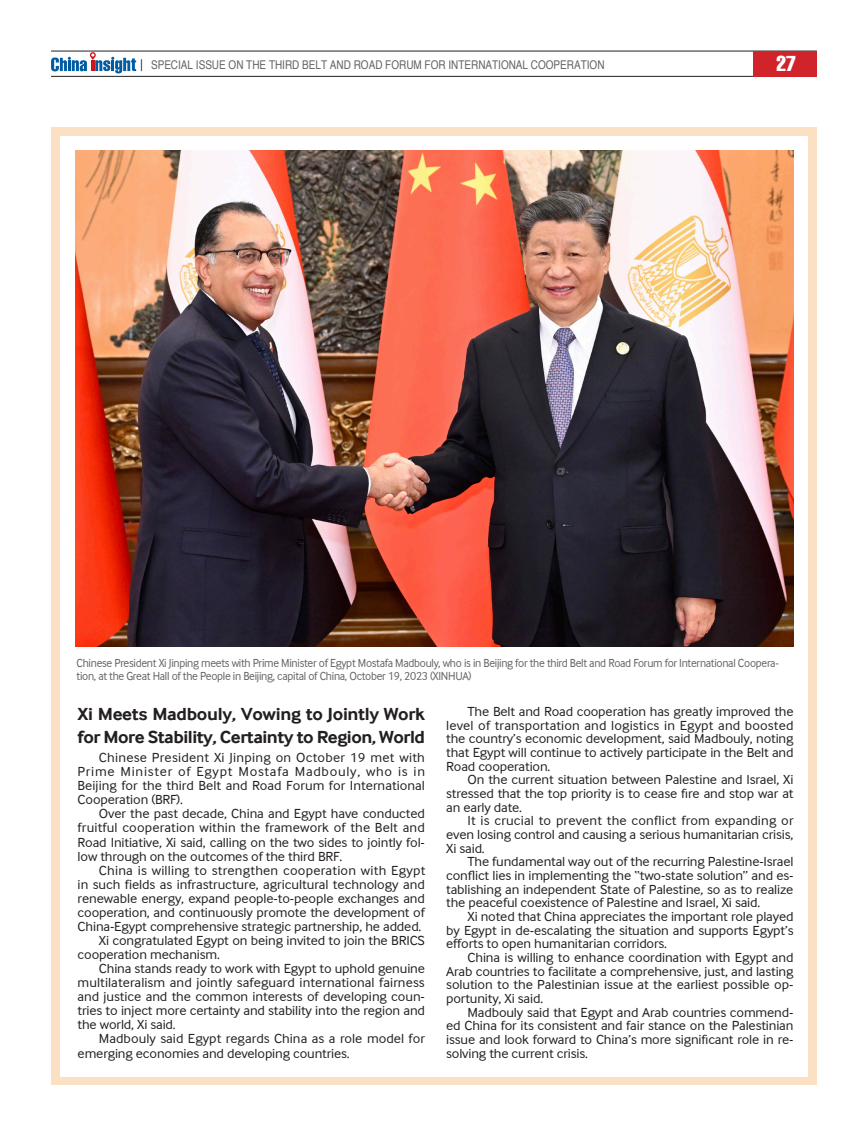
<style>
.page{position:relative;width:868px;height:1136px;background:#fff}
.page>*{position:absolute;margin:0;border:0;box-sizing:border-box;transform-origin:0 0}
.t1{font:extra-condensed 21px "Helvetica";color:#fff}
.t2{font:700 18px/23.1px "Inter Face Da Ma";letter-spacing:-.025em;color:#231f20;scale:1.05 1}
.t3{font:13.5px/13.6px "Inter Face Da Ma";letter-spacing:-.01em;color:#231f20;text-align:justify;scale:1.05 1}
.t4{font:13.5px "Inter Face Da Ma";letter-spacing:.015em;color:#231f20;scale:1.05 1}
.t5{font:12px/12.8px "Inter Face Da Ma";letter-spacing:-.025em;color:#636366;scale:.95 1}
.t6{font:12px "Helvetica";color:#636366;scale:.83 1}
</style>
<div class="page">
<hr style="left:51px;top:51px;width:765px;height:1px;background:#231f20">
<hr style="left:51px;top:76px;width:765px;height:1px;background:#231f20">
<div style="left:753px;top:51px;width:63px;height:26px;background:#d1232a"></div>
<svg style="left:51px;top:52px;width:91px;height:21px"></svg>
<div style="left:51px;top:128px;width:765px;height:956px;background:#fbe0c4"></div>
<div style="left:60px;top:136px;width:747px;height:940px;background:#fff"></div>
<img style="left:76px;top:151px;width:717px;height:495px">
<p class="t6" style="left:151px;top:60px;width:548px">SPECIAL ISSUE ON THE THIRD BELT AND ROAD FORUM FOR INTERNATIONAL COOPERATION</p>
<h1 class="t1" style="left:776px;top:50px;width:21px">27</h1>
<p class="t5" style="left:77px;top:656px;width:740px">Chinese President Xi Jinping meets with Prime Minister of Egypt Mostafa Madbouly, who is in Beijing for the third Belt and Road Forum for International Coopera&shy;tion, at the Great Hall of the People in Beijing, capital of China, October 19, 2023 (XINHUA)</p>
<h2 class="t2" style="left:78px;top:702px;width:332px">Xi Meets Madbouly, Vowing to Jointly Work for More Stability, Certainty to Region, World</h2>
<p class="t3" style="left:78px;top:750px;width:332px;line-height:14.1px;text-indent:21px">Chinese President Xi Jinping on October 19 met with Prime Minister of Egypt Mostafa Madbouly, who is in Beijing for the third Belt and Road Forum for International Cooperation (BRF).</p>
<p class="t3" style="left:78px;top:806px;width:332px;line-height:14.1px;text-indent:21px">Over the past decade, China and Egypt have conducted fruitful cooperation within the framework of the Belt and Road Initiative, Xi said, calling on the two sides to jointly fol&shy;low through on the outcomes of the third BRF.</p>
<p class="t4" style="left:99px;top:862px;width:312px">China is willing to strengthen cooperation with Egypt</p>
<p class="t3" style="left:78px;top:877px;width:332px">in such fields as infrastructure, agricultural technology and</p>
<p class="t3" style="left:78px;top:891px;width:332px">renewable energy, expand people-to-people exchanges and</p>
<p class="t3" style="left:78px;top:905px;width:332px">cooperation, and continuously promote the development of</p>
<p class="t3" style="left:78px;top:919px;width:329px">China-Egypt comprehensive strategic partnership, he added.</p>
<p class="t3" style="left:99px;top:933px;width:312px">Xi congratulated Egypt on being invited to join the BRICS</p>
<p class="t3" style="left:78px;top:947px;width:137px">cooperation mechanism.</p>
<p class="t3" style="left:99px;top:961px;width:312px">China stands ready to work with Egypt to uphold genuine</p>
<p class="t3" style="left:78px;top:975px;width:332px">multilateralism and jointly safeguard international fairness</p>
<p class="t3" style="left:78px;top:989px;width:332px">and justice and the common interests of developing coun-</p>
<p class="t3" style="left:78px;top:1003px;width:332px">tries to inject more certainty and stability into the region and</p>
<p class="t3" style="left:78px;top:1017px;width:95px">the world, Xi said.</p>
<p class="t3" style="left:99px;top:1031px;width:312px">Madbouly said Egypt regards China as a role model for</p>
<p class="t3" style="left:78px;top:1045px;width:260px">emerging economies and developing countries.</p>
<p class="t3" style="left:446px;top:704px;width:332px;text-indent:21px">The Belt and Road cooperation has greatly improved the level of transportation and logistics in Egypt and boosted the country’s economic development, said Madbouly, noting that Egypt will continue to actively participate in the Belt and Road cooperation.</p>
<p class="t3" style="left:446px;top:772px;width:332px;text-indent:21px">On the current situation between Palestine and Israel, Xi stressed that the top priority is to cease fire and stop war at an early date.</p>
<p class="t3" style="left:446px;top:813px;width:332px;text-indent:21px">It is crucial to prevent the conflict from expanding or even losing control and causing a serious humanitarian crisis, Xi said.</p>
<p class="t3" style="left:446px;top:854px;width:332px;text-indent:21px">The fundamental way out of the recurring Palestine-Israel conflict lies in implementing the “two-state solution” and es&shy;tablishing an independent State of Palestine, so as to realize the peaceful coexistence of Palestine and Israel, Xi said.</p>
<p class="t3" style="left:446px;top:909px;width:332px;text-indent:21px">Xi noted that China appreciates the important role played by Egypt in de-escalating the situation and supports Egypt’s efforts to open humanitarian corridors.</p>
<p class="t3" style="left:446px;top:950px;width:332px;text-indent:21px">China is willing to enhance coordination with Egypt and Arab countries to facilitate a comprehensive, just, and lasting solution to the Palestinian issue at the earliest possible op&shy;portunity, Xi said.</p>
<p class="t3" style="left:446px;top:1004px;width:332px;text-indent:21px">Madbouly said that Egypt and Arab countries commend&shy;ed China for its consistent and fair stance on the Palestinian issue and look forward to China’s more significant role in re&shy;solving the current crisis.</p>
</div>
